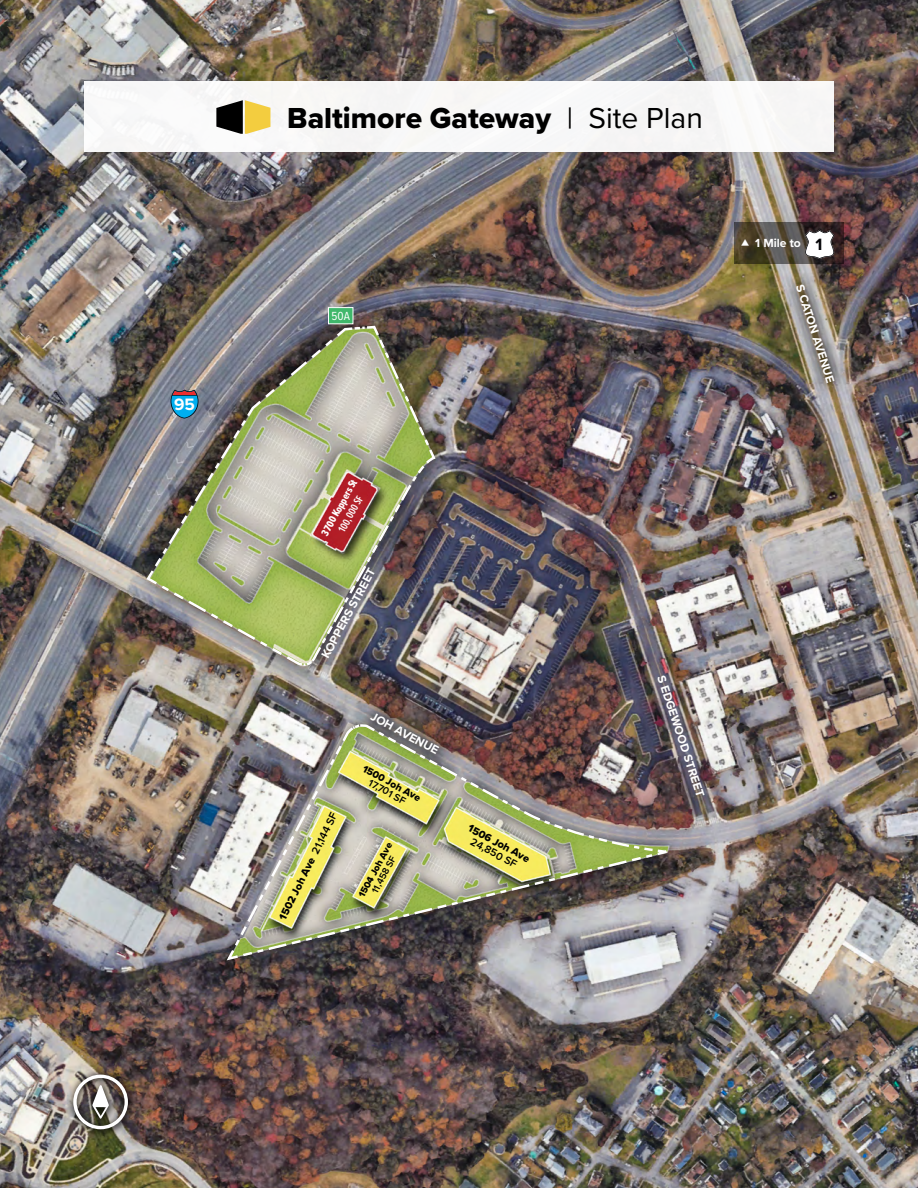
<style>
.page{position:relative;width:918px;height:1188px;background:#fff}
.page>*{position:absolute;margin:0;border:0;box-sizing:border-box;transform-origin:0 0}
.t1{font:30px "Proxima Nova Extrabld";color:#000}
.t2{font:700 17.1px "Proxima Nova";color:#fff}
.t3{font:700 16.95px "Proxima Nova";color:#040407}
.t4{font:700 12.15px "Proxima Nova";color:#fff}
.t5{font:12.15px "Proxima Nova Cond";color:#fff}
.t6{font:10.95px "Proxima Nova Extrabld";color:#000}
.t7{font:10.95px "Proxima Nova Ex Cn Extrabld";color:#fff}
.t8{font:600 10.95px "Proxima Nova Ex Cn";color:#fff}
.t9{font:600 10.95px "Proxima Nova";color:#000}
.t10{font:10.35px "Proxima Nova Extrabld";color:#000}
.t11{font:600 10.35px "Proxima Nova";color:#000}
.t12{font:9.75px "Proxima Nova Extrabld";color:#000}
.t13{font:600 9.75px "Proxima Nova";color:#000}
.s1{font-family:"Proxima Nova"}
.s2{font-family:"Proxima Nova";font-weight:600}
</style>
<div class="page">
<img style="left:0;top:0;width:918px;height:1188px">
<div style="left:356px;top:699px;width:97px;height:69px;background:#000;opacity:.75"></div>
<div style="left:328px;top:308px;width:25px;height:16px;background:#40b76b"></div>
<div style="left:328px;top:307px;width:25px;height:17px;border:1px solid #fff"></div>
<img style="left:145px;top:324px;width:292px;height:343px">
<img style="left:224px;top:723px;width:456px;height:239px">
<div style="left:65px;top:1066px;width:71px;height:72px;background:#000;opacity:.75"></div>
<svg style="left:73px;top:1075px;width:55px;height:54px"></svg>
<div style="left:84px;top:81px;width:750px;height:70px;background:#f7f7f7"></div>
<svg style="left:216px;top:100px;width:54px;height:34px"></svg>
<div style="left:782px;top:271px;width:67px;height:126px;background:#000;opacity:.75"></div>
<svg style="left:734px;top:223px;width:109px;height:41px;background:#4c4439"></svg>
<svg style="left:805px;top:230px;width:29px;height:29px"></svg>
<h2 class="t2" style="left:174px;top:392px;width:22px">95</h2>
<h1 class="t1" style="left:287px;top:95px;width:417px">Baltimore Gateway <span class="s1">| Site Plan</span></h1>
<p class="t5" style="left:332px;top:307px;width:20px">50A</p>
<p class="t7" style="left:317px;top:531px;width:64px;rotate:-61deg">3700 Koppers St</p>
<p class="t8" style="left:334px;top:527px;width:41px;rotate:-61deg">100,000 SF</p>
<p class="t4" style="left:317px;top:653px;width:102px;rotate:-62deg">KOPPERS STREET</p>
<p class="t4" style="left:376px;top:708px;width:77px;rotate:28deg">JOH AVENUE</p>
<p class="t6" style="left:275px;top:916px;width:120px;rotate:-64deg">1502 Joh Ave <span class="s2">21,144 SF</span></p>
<p class="t10" style="left:367px;top:761px;width:66px;rotate:28deg">1500 Joh Ave</p>
<p class="t11" style="left:373px;top:775px;width:42px;rotate:28deg">17,701 SF</p>
<p class="t12" style="left:355px;top:893px;width:62px;rotate:-62deg">1504 Joh Ave</p>
<p class="t13" style="left:368px;top:889px;width:42px;rotate:-62deg">11,458 SF</p>
<p class="t6" style="left:473px;top:820px;width:70px;rotate:28deg">1506 Joh Ave</p>
<p class="t9" style="left:475px;top:834px;width:52px;rotate:28deg">24,850 SF</p>
<p class="t4" style="left:742px;top:234px;width:61px">▲ 1 Mile to</p>
<h3 class="t3" style="left:816px;top:232px;width:8px">1</h3>
<p class="t4" style="left:808px;top:282px;width:104px;rotate:72deg">S CATON AVENUE</p>
<p class="t4" style="left:670px;top:673px;width:129px;rotate:72deg">S EDGEWOOD STREET</p>
</div>
